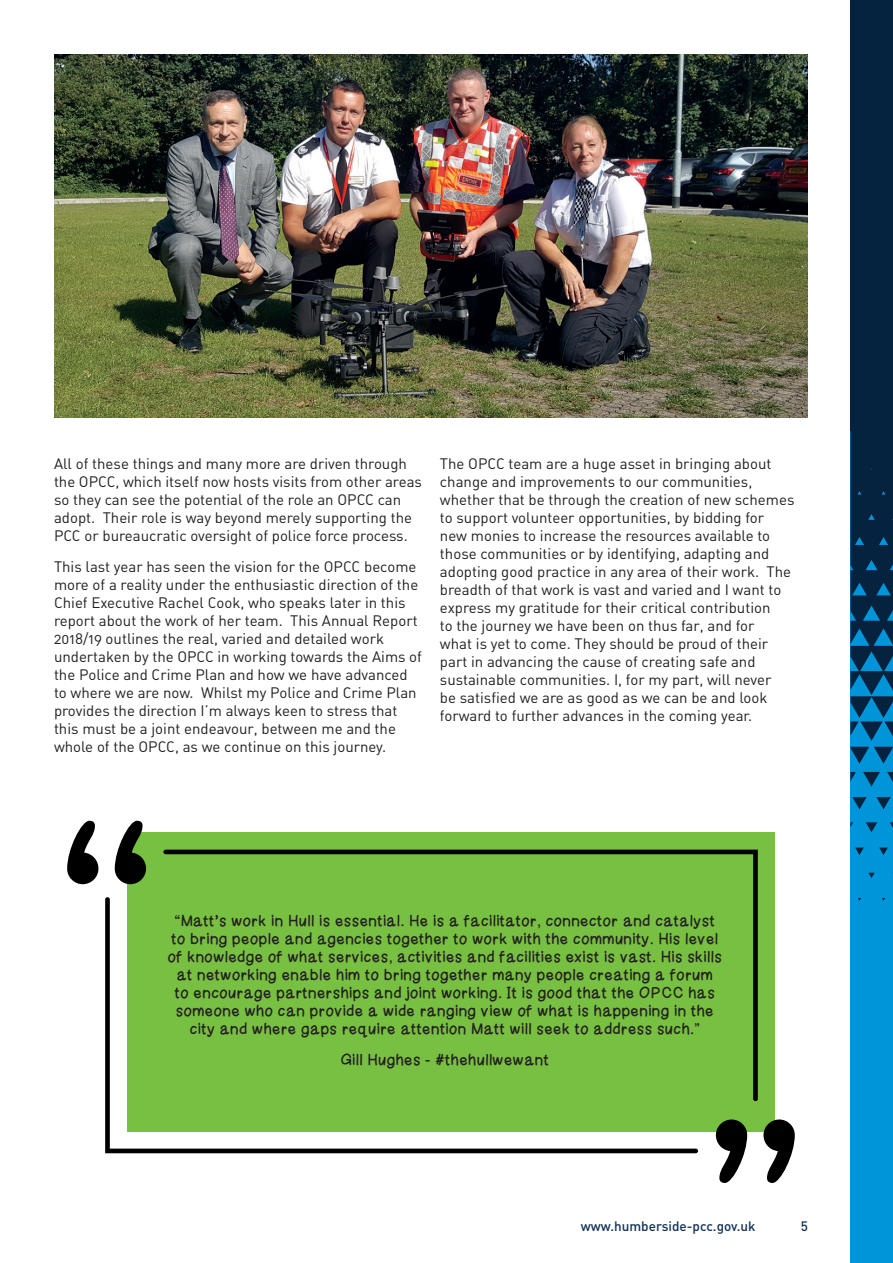
<style>
.page{position:relative;width:893px;height:1263px;background:#fff}
.page>*{position:absolute;margin:0;border:0;box-sizing:border-box;transform-origin:0 0}
.t1{font:15px/18px "DIN Regular Alternate";color:#231f20}
.t2{font:15px/18px "processblackhandwriting";color:#231f20;text-align:center}
.t3{font:500 13.5px "DIN";color:#103156}
</style>
<div class="page">
<div style="left:850px;top:0;width:43px;height:1263px;background:#0095d9"></div>
<svg style="left:868px;top:873px;width:7px;height:5px"></svg>
<svg style="left:879px;top:847px;width:9px;height:8px"></svg>
<svg style="left:855px;top:847px;width:9px;height:8px"></svg>
<svg style="left:890px;top:822px;width:3px;height:6px"></svg>
<svg style="left:866px;top:822px;width:11px;height:10px"></svg>
<svg style="left:876px;top:797px;width:15px;height:12px"></svg>
<svg style="left:852px;top:797px;width:15px;height:12px"></svg>
<svg style="left:887px;top:772px;width:6px;height:10px"></svg>
<svg style="left:863px;top:772px;width:17px;height:14px"></svg>
<svg style="left:850px;top:772px;width:6px;height:9px"></svg>
<svg style="left:850px;top:747px;width:43px;height:17px"></svg>
<svg style="left:850px;top:430px;width:43px;height:311px"></svg>
<div style="left:850px;top:0;width:43px;height:430px;background:#05223e"></div>
<img style="left:54px;top:54px;width:754px;height:363px">
<div style="left:127px;top:832px;width:648px;height:299px;background:#78c042"></div>
<svg style="left:716px;top:1119px;width:31px;height:64px"></svg>
<svg style="left:763px;top:1119px;width:32px;height:64px"></svg>
<svg style="left:115px;top:821px;width:31px;height:63px"></svg>
<svg style="left:67px;top:821px;width:31px;height:63px"></svg>
<svg style="left:105px;top:897px;width:593px;height:256px"></svg>
<svg style="left:163px;top:849px;width:595px;height:252px"></svg>
<p class="t1" style="left:54px;top:454px;width:369px">All of these things and many more are driven through the OPCC, which itself now hosts visits from other areas so they can see the potential of the role an OPCC can adopt. Their role is way beyond merely supporting the PCC or bureaucratic oversight of police force process.</p>
<p class="t1" style="left:54px;top:557px;width:369px">This last year has seen the vision for the OPCC become more of a reality under the enthusiastic direction of the Chief Executive Rachel Cook, who speaks later in this report about the work of her team. This Annual Report 2018/19 outlines the real, varied and detailed work undertaken by the OPCC in working towards the Aims of the Police and Crime Plan and how we have advanced to where we are now. Whilst my Police and Crime Plan provides the direction I’m always keen to stress that this must be a joint endeavour, between me and the whole of the OPCC, as we continue on this journey.</p>
<p class="t1" style="left:440px;top:454px;width:356px">The OPCC team are a huge asset in bringing about change and improvements to our communities, whether that be through the creation of new schemes to support volunteer opportunities, by bidding for new monies to increase the resources available to those communities or by identifying, adapting and adopting good practice in any area of their work. The breadth of that work is vast and varied and I want to express my gratitude for their critical contribution<br>to the journey we have been on thus far, and for<br>what is yet to come. They should be proud of their part in advancing the cause of creating safe and sustainable communities. I, for my part, will never<br>be satisfied we are as good as we can be and look forward to further advances in the coming year.</p>
<p class="t2" style="left:168px;top:913px;width:556px">“Matt’s work in Hull is essential. He is a facilitator, connector and catalyst to bring people and agencies together to work with the community. His level of knowledge of what services, activities and facilities exist is vast. His skills at networking enable him to bring together many people creating a forum to encourage partnerships and joint working. It is good that the OPCC has someone who can provide a wide ranging view of what is happening in the city and where gaps require attention Matt will seek to address such.”</p>
<p class="t2" style="left:341px;top:1051px;width:210px">Gill Hughes - #thehullwewant</p>
<p class="t3" style="left:581px;top:1217px;width:176px">www.humberside-pcc.gov.uk</p>
<p class="t3" style="left:801px;top:1217px;width:9px">5</p>
</div>
